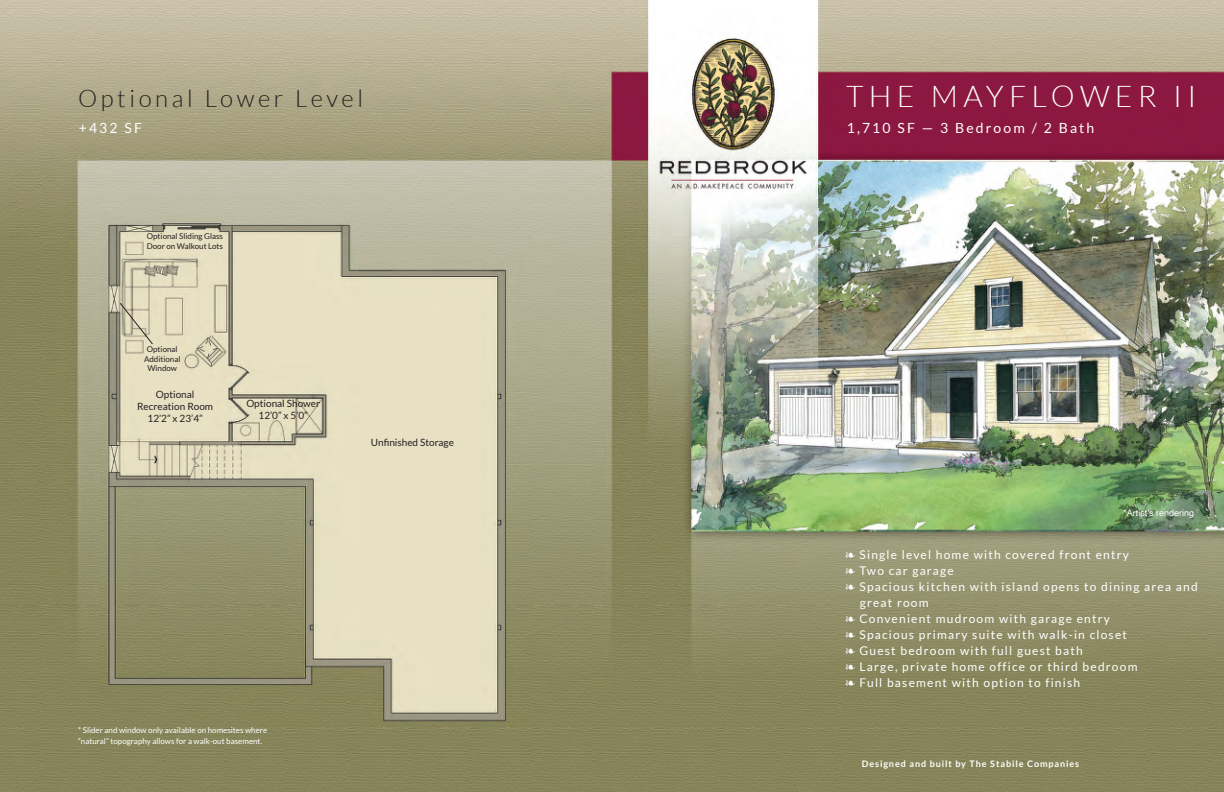
<style>
.page{position:relative;width:1224px;height:792px;background:#fff}
.page>*{position:absolute;margin:0;border:0;box-sizing:border-box;transform-origin:0 0}
.t1{font:300 30px "Lato";letter-spacing:.175em;color:#fff}
.t2{font:300 24px "Lato";letter-spacing:.15em;color:#231f20}
.t3{font:14px "Lato";letter-spacing:.15em;color:#fff}
.t4{font:12px/16px "Lato";letter-spacing:.1em;color:#fff}
.t5{font:10px/12px "Lato";color:#231f20;text-align:center}
.t6{font:700 9px "Lato";letter-spacing:.1em;color:#fff}
.t7{font:9px "Helvetica";color:#fff}
.t8{font:8px/11px "Lato";color:#fff}
.t9{font:8px/9.6px "Lato";color:#231f20}
</style>
<div class="page">
<img style="left:0;top:0;width:1224px;height:792px">
<svg style="left:119px;top:302px;width:35px;height:43px"></svg>
<svg style="left:846px;top:552px;width:9px;height:5px"></svg>
<svg style="left:846px;top:568px;width:9px;height:5px"></svg>
<svg style="left:846px;top:584px;width:9px;height:5px"></svg>
<svg style="left:846px;top:616px;width:9px;height:5px"></svg>
<svg style="left:846px;top:632px;width:9px;height:5px"></svg>
<svg style="left:846px;top:648px;width:9px;height:5px"></svg>
<svg style="left:846px;top:664px;width:9px;height:5px"></svg>
<svg style="left:846px;top:680px;width:9px;height:5px"></svg>
<h2 class="t2" style="left:78px;top:83px;width:287px">Optional Lower Level</h2>
<p class="t3" style="left:79px;top:119px;width:65px">+432 SF</p>
<p class="t9" style="left:147px;top:232px;width:78px">Optional Sliding Glass<br>Door on Walkout Lots</p>
<p class="t9" style="left:144px;top:344px;width:38px;text-align:center">Optional<br>Additional<br>Window</p>
<p class="t5" style="left:137px;top:388px;width:77px">Optional<br>Recreation Room<br>12’2” x 23’4”</p>
<p class="t5" style="left:246px;top:398px;width:75px">Optional Shower<br>12’0” x 5’0”</p>
<p class="t5" style="left:371px;top:436px;width:85px">Unfinished Storage</p>
<p class="t8" style="left:78px;top:725px;width:191px">* Slider and window only available on homesites where “natural” topography allows for a walk-out basement.</p>
<h1 class="t1" style="left:846px;top:78px;width:352px">THE MAYFLOWER II</h1>
<p class="t3" style="left:847px;top:119px;width:249px">1,710 SF — 3 Bedroom / 2 Bath</p>
<p class="t7" style="left:1123px;top:509px;width:72px">*Artist's rendering</p>
<p class="t4" style="left:860px;top:546px;width:340px">Single level home with covered front entry<br>Two car garage<br>Spacious kitchen with island opens to dining area and great room<br>Convenient mudroom with garage entry<br>Spacious primary suite with walk-in closet<br>Guest bedroom with full guest bath<br>Large, private home office or third bedroom<br>Full basement with option to finish</p>
<p class="t6" style="left:862px;top:758px;width:219px">Designed and built by The Stabile Companies</p>
</div>
